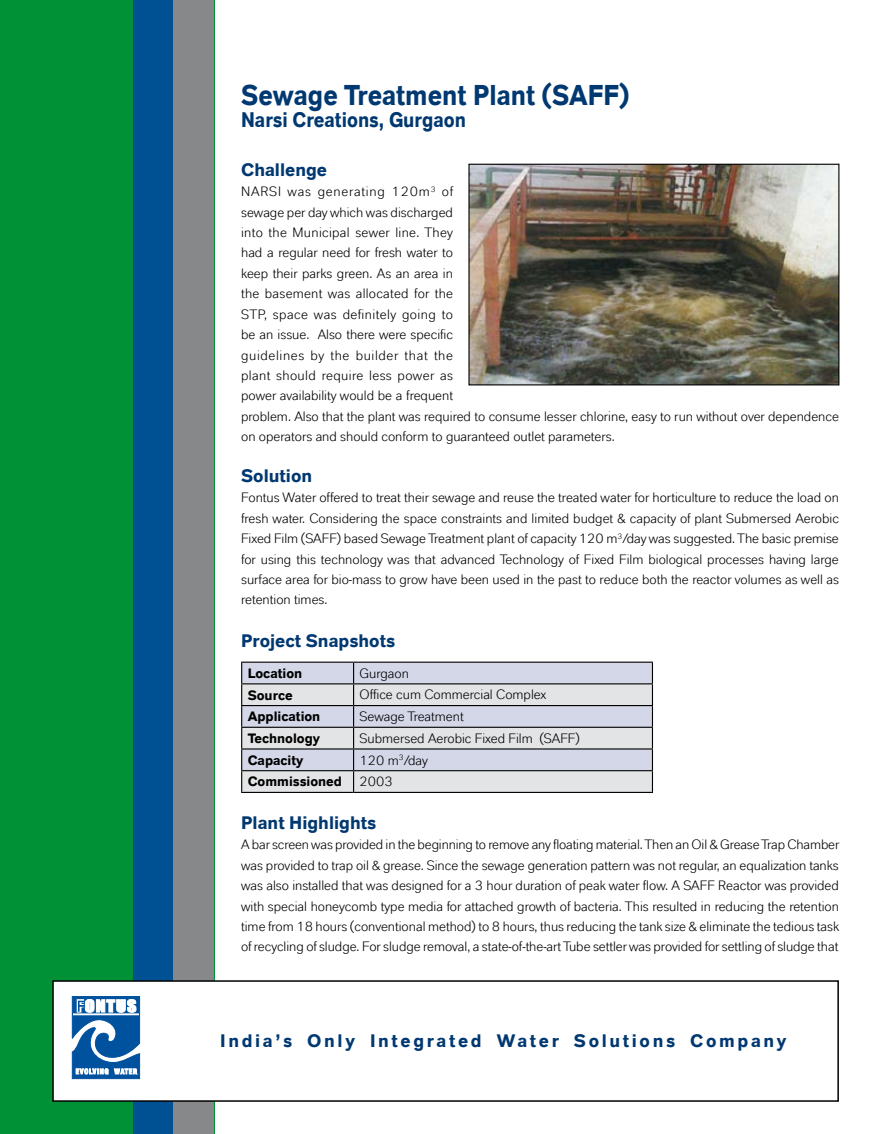
<style>
.page{position:relative;width:891px;height:1134px;background:#fff}
.page>*{position:absolute;margin:0;border:0;box-sizing:border-box;transform-origin:0 0}
.t1{font:700 28.5px "Lanxess";color:#003871;scale:.9 1}
.t2{font:700 21px "Lanxess";color:#003871;scale:.9 1}
.t3{font:700 18px "Lanxess";color:#003871}
.t4{font:700 18px "Lanxess";letter-spacing:.145em;color:#003871}
.t5{font:13.5px/20.4px "Lanxess";color:#000;text-align:justify}
.t6{font:700 13.5px "Lanxess";color:#000}
</style>
<div class="page">
<div style="left:0;top:0;width:214px;height:1134px;background:#009036"></div>
<div style="left:133px;top:0;width:41px;height:1134px;background:#005193"></div>
<div style="left:174px;top:0;width:40px;height:1134px;background:#87888a"></div>
<div style="left:242px;top:663px;width:410px;height:20px;background:#d3d7e8"></div>
<svg style="left:242px;top:684px;width:410px;height:108px;background:#d9dbe3"></svg>
<hr style="left:241px;top:662px;width:113px;height:1px;background:#000">
<hr style="left:354px;top:662px;width:299px;height:1px;background:#000">
<hr style="left:241px;top:683px;width:113px;height:1px;background:#000">
<hr style="left:354px;top:683px;width:299px;height:1px;background:#000">
<hr style="left:241px;top:705px;width:113px;height:1px;background:#000">
<hr style="left:354px;top:705px;width:299px;height:1px;background:#000">
<hr style="left:241px;top:727px;width:113px;height:1px;background:#000">
<hr style="left:354px;top:727px;width:299px;height:1px;background:#000">
<hr style="left:241px;top:748px;width:113px;height:2px;background:#000">
<hr style="left:354px;top:748px;width:299px;height:2px;background:#000">
<hr style="left:241px;top:770px;width:113px;height:1px;background:#000">
<svg style="left:241px;top:663px;width:1px;height:129px"></svg>
<hr style="left:354px;top:770px;width:299px;height:1px;background:#000">
<svg style="left:353px;top:663px;width:1px;height:129px"></svg>
<svg style="left:652px;top:663px;width:1px;height:129px"></svg>
<hr style="left:241px;top:792px;width:113px;height:1px;background:#000">
<hr style="left:354px;top:792px;width:299px;height:1px;background:#000">
<div style="left:53px;top:981px;width:785px;height:120px;background:#fff"></div>
<div style="left:52px;top:980px;width:787px;height:122px;border:2px solid #000"></div>
<img style="left:470px;top:166px;width:367px;height:217px">
<div style="left:468px;top:164px;width:371px;height:221px;border:1px solid #000"></div>
<div style="left:71px;top:995px;width:70px;height:85px;border:1px solid #fff"></div>
<svg style="left:72px;top:996px;width:68px;height:83px"></svg>
<h1 class="t1" style="left:241px;top:78px;width:433px">Sewage Treatment Plant (Saff)</h1>
<h2 class="t2" style="left:241px;top:107px;width:251px">Narsi Creations, Gurgaon</h2>
<h3 class="t3" style="left:241px;top:159px;width:87px">Challenge</h3>
<p class="t5" style="left:241px;top:181px;width:599px;text-align:left">NARSI was generating 120m<sup>3</sup> of<br>sewage per day which was discharged<br>into the Municipal sewer line. They<br>had a regular need for fresh water to<br>keep their parks green. As an area in<br>the basement was allocated for the<br>STP, space was definitely going to<br>be an issue. Also there were specific<br>guidelines by the builder that the<br>plant should require less power as<br>power availability would be a frequent<br>problem. Also that the plant was required to consume lesser chlorine, easy to run without over dependence on operators and should conform to guaranteed outlet parameters.</p>
<h3 class="t3" style="left:241px;top:465px;width:73px">Solution</h3>
<p class="t5" style="left:241px;top:487px;width:599px">Fontus Water offered to treat their sewage and reuse the treated water for horticulture to reduce the load on fresh water. Considering the space constraints and limited budget &amp; capacity of plant Submersed Aerobic Fixed Film (SAFF) based Sewage Treatment plant of capacity 120 m<sup>3</sup>/day was suggested. The basic premise for using this technology was that advanced Technology of Fixed Film biological processes having large surface area for bio-mass to grow have been used in the past to reduce both the reactor volumes as well as retention times.</p>
<h3 class="t3" style="left:241px;top:630px;width:156px">Project Snapshots</h3>
<p class="t6" style="left:248px;top:665px;width:56px">Location</p>
<p class="t5" style="left:360px;top:663px;width:51px">Gurgaon</p>
<p class="t6" style="left:248px;top:687px;width:47px">Source</p>
<p class="t5" style="left:360px;top:685px;width:188px">Office cum Commercial Complex</p>
<p class="t6" style="left:248px;top:708px;width:74px">Application</p>
<p class="t5" style="left:360px;top:706px;width:106px">Sewage Treatment</p>
<p class="t6" style="left:248px;top:730px;width:74px">Technology</p>
<p class="t5" style="left:360px;top:728px;width:222px">Submersed Aerobic Fixed Film (SAFF)</p>
<p class="t6" style="left:248px;top:752px;width:57px">Capacity</p>
<p class="t5" style="left:360px;top:750px;width:70px">120 m<sup>3</sup>/day</p>
<p class="t6" style="left:248px;top:774px;width:96px">Commissioned</p>
<p class="t5" style="left:360px;top:771px;width:35px">2003</p>
<h3 class="t3" style="left:241px;top:812px;width:137px">Plant Highlights</h3>
<p class="t5" style="left:241px;top:834px;width:600px">A bar screen was provided in the beginning to remove any floating material. Then an Oil &amp; Grease Trap Chamber was provided to trap oil &amp; grease. Since the sewage generation pattern was not regular, an equalization tanks was also installed that was designed for a 3 hour duration of peak water flow. A SAFF Reactor was provided with special honeycomb type media for attached growth of bacteria. This resulted in reducing the retention time from 18 hours (conventional method) to 8 hours, thus reducing the tank size &amp; eliminate the tedious task of recycling of sludge. For sludge removal, a state-of-the-art Tube settler was provided for settling of sludge that</p>
<h3 class="t4" style="left:220px;top:1030px;width:568px">India’s Only Integrated Water Solutions Company</h3>
</div>
